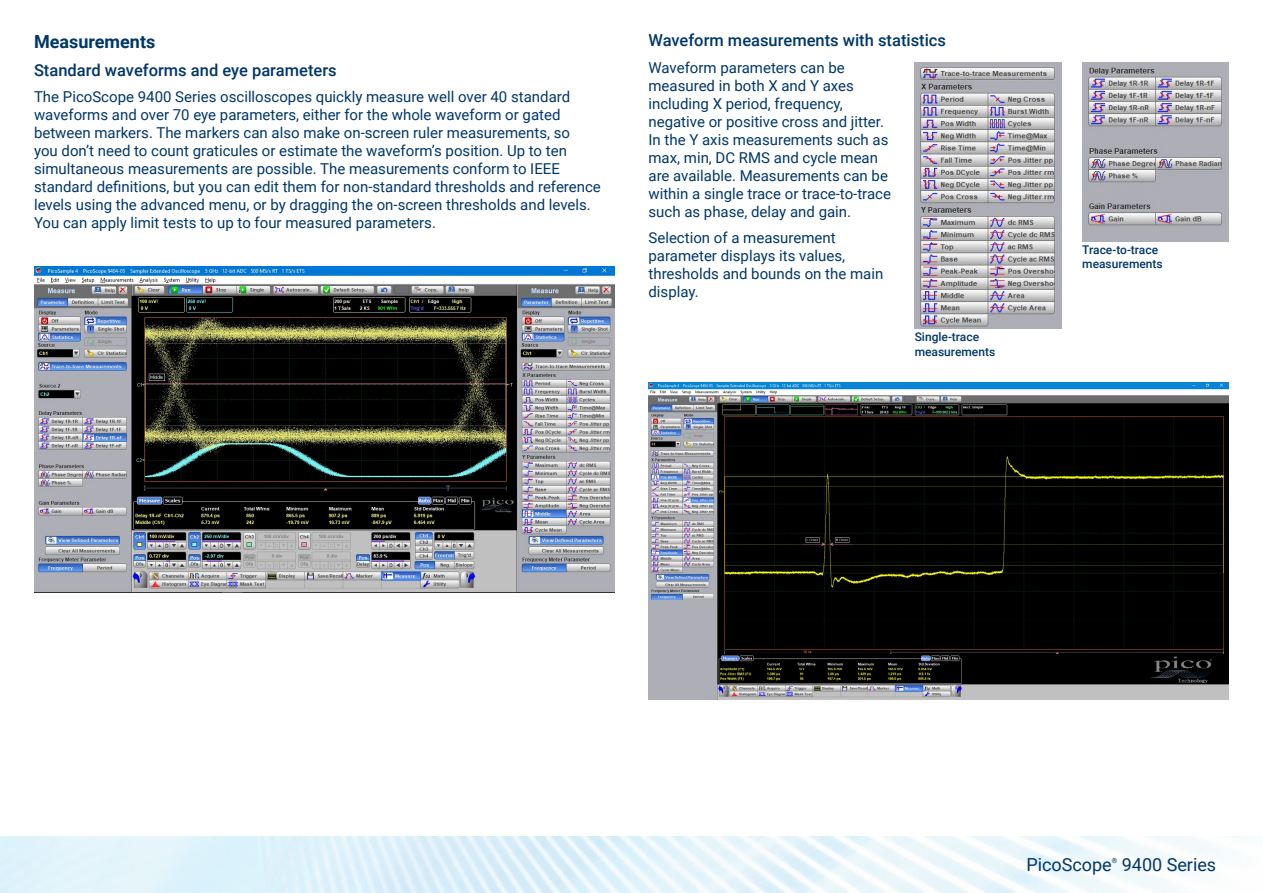
<style>
.page{position:relative;width:1263px;height:893px;background:#fff}
.page>*{position:absolute;margin:0;border:0;box-sizing:border-box;transform-origin:0 0}
.t1{font:18px "Roboto";color:#003768}
.t2{font:700 18px "Roboto";color:#003768}
.t3{font:500 16.5px "Roboto";color:#003768}
.t4{font:15px/18px "Roboto";color:#003768}
.t5{font:500 12px/14.4px "Roboto";color:#003768}
.t6{font:7.05px "Roboto";color:#003768}
</style>
<div class="page">
<img style="left:0;top:836px;width:1219px;height:57px">
<img style="left:34px;top:266px;width:580px;height:327px">
<img style="left:648px;top:382px;width:581px;height:318px">
<img style="left:915px;top:62px;width:146px;height:267px">
<img style="left:1082px;top:62px;width:147px;height:179px">
<p class="t2" style="left:34px;top:29px;width:123px">Measurements</p>
<p class="t3" style="left:34px;top:58px;width:304px">Standard waveforms and eye parameters</p>
<p class="t4" style="left:34px;top:87px;width:568px">The PicoScope 9400 Series oscilloscopes quickly measure well over 40 standard waveforms and over 70 eye parameters, either for the whole waveform or gated between markers. The markers can also make on-screen ruler measurements, so<br>you don’t need to count graticules or estimate the waveform’s position. Up to ten simultaneous measurements are possible. The measurements conform to IEEE standard definitions, but you can edit them for non-standard thresholds and reference levels using the advanced menu, or by dragging the on-screen thresholds and levels.<br>You can apply limit tests to up to four measured parameters.</p>
<p class="t3" style="left:648px;top:29px;width:299px">Waveform measurements with statistics</p>
<p class="t4" style="left:648px;top:58px;width:244px">Waveform parameters can be measured in both X and Y axes including X period, frequency, negative or positive cross and jitter.<br>In the Y axis measurements such as max, min, DC RMS and cycle mean are available. Measurements can be within a single trace or trace-to-trace such as phase, delay and gain.</p>
<p class="t4" style="left:648px;top:229px;width:236px">Selection of a measurement parameter displays its values, thresholds and bounds on the main display.</p>
<p class="t5" style="left:915px;top:329px;width:82px">Single-trace measurements</p>
<p class="t5" style="left:1082px;top:242px;width:82px">Trace-to-trace measurements</p>
<p class="t1" style="left:1026px;top:852px;width:87px">PicoScope</p>
<p class="t6" style="left:1112px;top:855px;width:7px">®</p>
<p class="t1" style="left:1122px;top:852px;width:96px">9400 Series</p>
</div>
